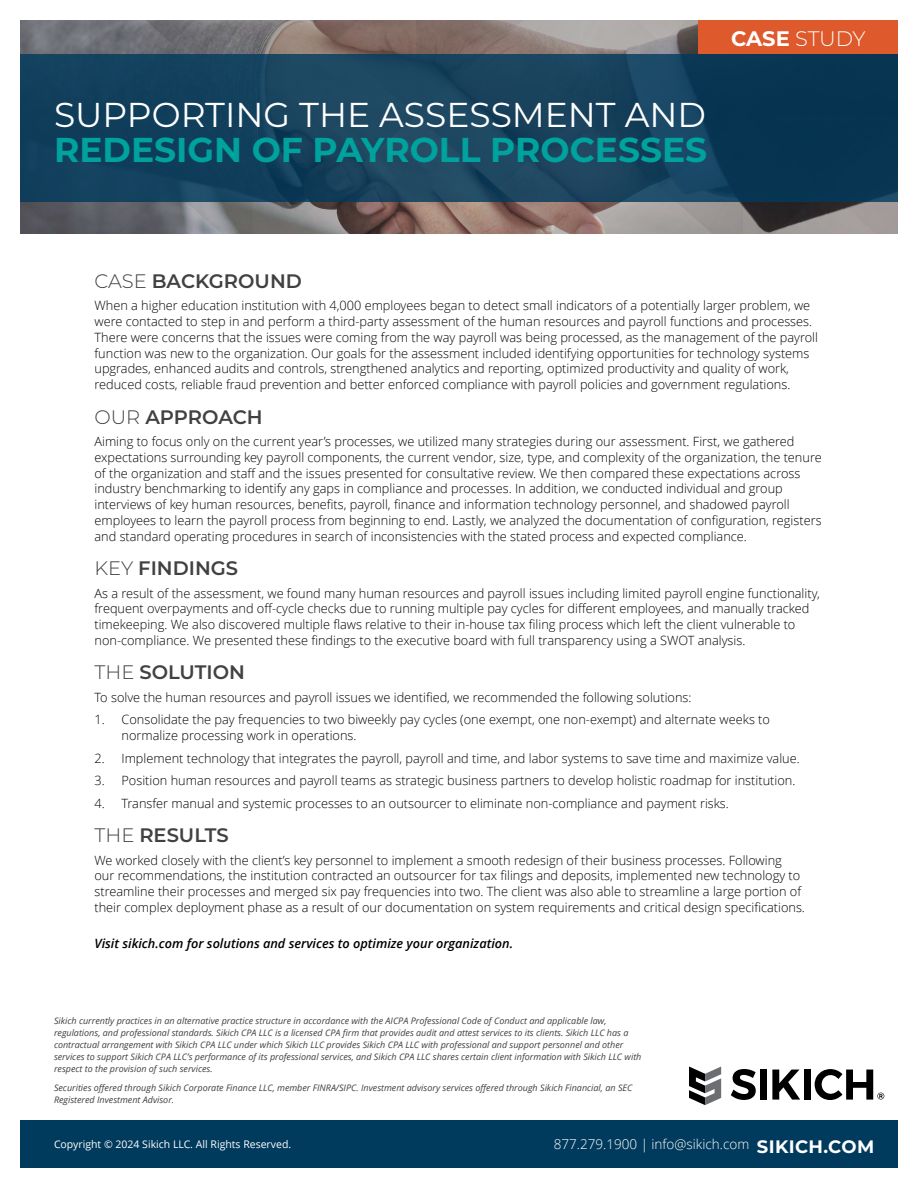
<style>
.page{position:relative;width:918px;height:1188px;background:#fff}
.page>*{position:absolute;margin:0;border:0;box-sizing:border-box;transform-origin:0 0}
.t1{font:34.5px "Montserrat";color:#fff}
.t2{font:700 34.5px "Montserrat";color:#00a29d}
.t3{font:300 21px "Montserrat";letter-spacing:-.01em;color:#fff}
.t4{font:600 19.5px "Montserrat";color:#414042}
.t5{font:300 13.5px "Open Sans";color:#fff}
.t6{font:300 12.75px/15.8px "Open Sans";color:#000}
.t7{font:italic 600 12.75px "Open Sans";color:#000}
.t8{font:10.5px "Open Sans";color:#fff}
.t9{font:italic 9px/12px "Open Sans";color:#414042}
.s1{font-weight:700}
.s2{font-weight:300}
.s3{font-family:"Montserrat";font-weight:700;font-size:18px}
</style>
<div class="page">
<div style="left:20px;top:1120px;width:878px;height:48px;background:#003a5d"></div>
<img style="left:20px;top:20px;width:878px;height:213px">
<svg style="left:20px;top:54px;width:878px;height:147px;fill:#14405c"></svg>
<svg style="left:731px;top:1069px;width:25px;height:31px"></svg>
<div style="left:760px;top:1070px;width:7px;height:30px;background:#000"></div>
<svg style="left:772px;top:1070px;width:28px;height:30px"></svg>
<div style="left:804px;top:1070px;width:6px;height:30px;background:#000"></div>
<svg style="left:815px;top:1069px;width:69px;height:31px"></svg>
<svg style="left:689px;top:1067px;width:32px;height:38px"></svg>
<div style="left:699px;top:20px;width:199px;height:34px;background:#de592b"></div>
<h1 class="t1" style="left:54px;top:91px;width:654px">SUPPORTING THE ASSESSMENT AND</h1>
<h1 class="t2" style="left:54px;top:125px;width:655px">REDESIGN OF PAYROLL PROCESSES</h1>
<h2 class="t3" style="left:731px;top:24px;width:136px"><span class="s1">CASE</span> STUDY</h2>
<h3 class="t4" style="left:94px;top:267px;width:209px"><span class="s2">CASE</span> BACKGROUND</h3>
<p class="t6" style="left:94px;top:298px;width:725px">When a higher education institution with 4,000 employees began to detect small indicators of a potentially larger problem, we were contacted to step in and perform a third-party assessment of the human resources and payroll functions and processes.<br>There were concerns that the issues were coming from the way payroll was being processed, as the management of the payroll function was new to the organization. Our goals for the assessment included identifying opportunities for technology systems upgrades, enhanced audits and controls, strengthened analytics and reporting, optimized productivity and quality of work, reduced costs, reliable fraud prevention and better enforced compliance with payroll policies and government regulations.</p>
<h3 class="t4" style="left:94px;top:403px;width:170px"><span class="s2">OUR</span> APPROACH</h3>
<p class="t6" style="left:94px;top:433px;width:729px">Aiming to focus only on the current year’s processes, we utilized many strategies during our assessment. First, we gathered expectations surrounding key payroll components, the current vendor, size, type, and complexity of the organization, the tenure of the organization and staff and the issues presented for consultative review. We then compared these expectations across industry benchmarking to identify any gaps in compliance and processes. In addition, we conducted individual and group interviews of key human resources, benefits, payroll, finance and information technology personnel, and shadowed payroll employees to learn the payroll process from beginning to end. Lastly, we analyzed the documentation of configuration, registers and standard operating procedures in search of inconsistencies with the stated process and expected compliance.</p>
<h3 class="t4" style="left:94px;top:554px;width:145px"><span class="s2">KEY</span> FINDINGS</h3>
<p class="t6" style="left:94px;top:585px;width:727px">As a result of the assessment, we found many human resources and payroll issues including limited payroll engine functionality, frequent overpayments and off-cycle checks due to running multiple pay cycles for different employees, and manually tracked timekeeping. We also discovered multiple flaws relative to their in-house tax filing process which left the client vulnerable to non-compliance. We presented these findings to the executive board with full transparency using a SWOT analysis.</p>
<h3 class="t4" style="left:94px;top:659px;width:152px"><span class="s2">THE</span> SOLUTION</h3>
<p class="t6" style="left:94px;top:689px;width:599px">To solve the human resources and payroll issues we identified, we recommended the following solutions:</p>
<p class="t6" style="left:122px;top:712px;width:650px;text-indent:-27px">1. Consolidate the pay frequencies to two biweekly pay cycles (one exempt, one non-exempt) and alternate weeks to normalize processing work in operations.</p>
<p class="t6" style="left:94px;top:750px;width:707px">2. Implement technology that integrates the payroll, payroll and time, and labor systems to save time and maximize value.</p>
<p class="t6" style="left:94px;top:772px;width:702px">3. Position human resources and payroll teams as strategic business partners to develop holistic roadmap for institution.</p>
<p class="t6" style="left:94px;top:795px;width:636px">4. Transfer manual and systemic processes to an outsourcer to eliminate non-compliance and payment risks.</p>
<h3 class="t4" style="left:94px;top:821px;width:136px"><span class="s2">THE</span> RESULTS</h3>
<p class="t6" style="left:94px;top:852px;width:712px">We worked closely with the client’s key personnel to implement a smooth redesign of their business processes. Following our recommendations, the institution contracted an outsourcer for tax filings and deposits, implemented new technology to streamline their processes and merged six pay frequencies into two. The client was also able to streamline a large portion of their complex deployment phase as a result of our documentation on system requirements and critical design specifications.</p>
<p class="t7" style="left:94px;top:935px;width:420px">Visit sikich.com for solutions and services to optimize your organization.</p>
<p class="t9" style="left:54px;top:1015px;width:589px">Sikich currently practices in an alternative practice structure in accordance with the AICPA Professional Code of Conduct and applicable law, regulations, and professional standards. Sikich CPA LLC is a licensed CPA firm that provides audit and attest services to its clients. Sikich LLC has a contractual arrangement with Sikich CPA LLC under which Sikich LLC provides Sikich CPA LLC with professional and support personnel and other services to support Sikich CPA LLC’s performance of its professional services, and Sikich CPA LLC shares certain client information with Sikich LLC with respect to the provision of such services.</p>
<p class="t9" style="left:54px;top:1081px;width:580px">Securities offered through Sikich Corporate Finance LLC, member FINRA/SIPC. Investment advisory services offered through Sikich Financial, an SEC<br>Registered Investment Advisor.</p>
<p class="t8" style="left:54px;top:1137px;width:239px">Copyright © 2024 Sikich LLC. All Rights Reserved.</p>
<p class="t5" style="left:554px;top:1135px;width:322px">877.279.1900 | info@sikich.com <span class="s3">SIKICH.COM</span></p>
</div>
